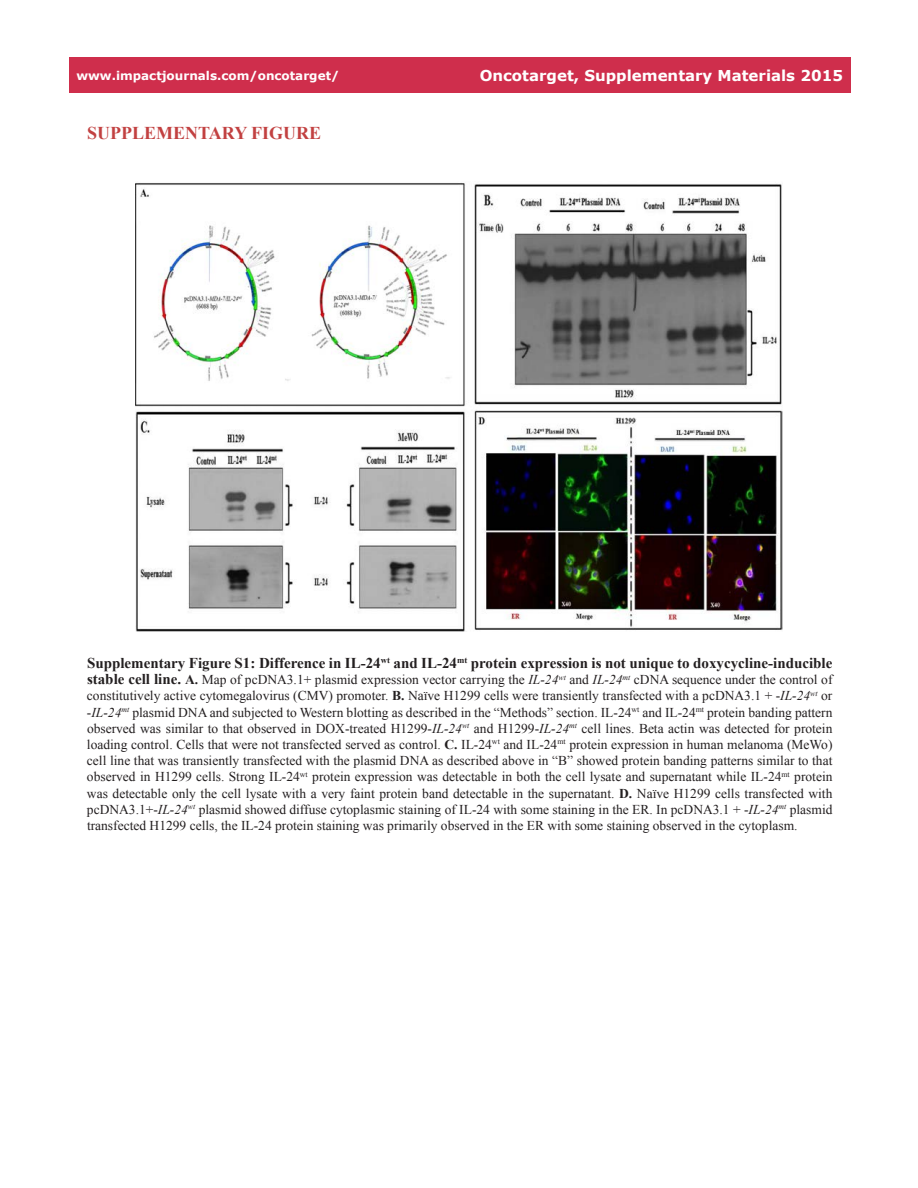
<style>
.page{position:relative;width:918px;height:1188px;background:#fff}
.page>*{position:absolute;margin:0;border:0;box-sizing:border-box;transform-origin:0 0}
.Heading{font:700 18px "Times New Roman";color:#c24141}
.FigureText{font:700 15px "Times New Roman";color:#231f20}
.t1{font:700 15px "Verdana";color:#fff}
.FigureText-2{font:13.5px/16.2px "Times New Roman";color:#231f20;text-align:justify}
.t2{font:700 12px "Verdana";color:#fff}
.s1{font-weight:700;font-size:15px}
.s2{font-weight:700}
.s3{font-style:italic}
</style>
<div class="page">
<div style="left:69px;top:57px;width:781px;height:36px;background:#cf2e4c"></div>
<img style="left:135px;top:183px;width:648px;height:449px">
<p class="t2" style="left:76px;top:67px;width:264px">www.impactjournals.com/oncotarget/</p>
<p class="t1" style="left:480px;top:65px;width:365px">Oncotarget, Supplementary Materials 2015</p>
<p class="Heading" style="left:87px;top:120px;width:235px">SUPPLEMENTARY FIGURE</p>
<p class="FigureText" style="left:87px;top:653px;width:747px">Supplementary Figure S1: Difference in IL-24<sup>wt</sup> and IL-24<sup>mt</sup> protein expression is not unique to doxycycline-inducible</p>
<p class="FigureText-2" style="left:87px;top:671px;width:747px"><span class="s1">stable cell line.</span> <span class="s2">A.</span> Map of pcDNA3.1+ plasmid expression vector carrying the <span class="s3">IL-24</span><sup>wt</sup> and <span class="s3">IL-24</span><sup>mt</sup> cDNA sequence under the control of constitutively active cytomegalovirus (CMV) promoter. <span class="s2">B.</span> Naïve H1299 cells were transiently transfected with a pcDNA3.1 + -<span class="s3">IL-24</span><sup>wt</sup> or -<span class="s3">IL-24</span><sup>mt</sup> plasmid DNA and subjected to Western blotting as described in the “Methods” section. IL-24<sup>wt</sup> and IL-24<sup>mt</sup> protein banding pattern observed was similar to that observed in DOX-treated H1299-<span class="s3">IL-24</span><sup>wt</sup> and H1299-<span class="s3">IL-24</span><sup>mt</sup> cell lines. Beta actin was detected for protein loading control. Cells that were not transfected served as control. <span class="s2">C.</span> IL-24<sup>wt</sup> and IL-24<sup>mt</sup> protein expression in human melanoma (MeWo) cell line that was transiently transfected with the plasmid DNA as described above in “B” showed protein banding patterns similar to that observed in H1299 cells. Strong IL-24<sup>wt</sup> protein expression was detectable in both the cell lysate and supernatant while IL-24<sup>mt</sup> protein was detectable only the cell lysate with a very faint protein band detectable in the supernatant. <span class="s2">D.</span> Naïve H1299 cells transfected with pcDNA3.1+-<span class="s3">IL-24</span><sup>wt</sup> plasmid showed diffuse cytoplasmic staining of IL-24 with some staining in the ER. In pcDNA3.1 + -<span class="s3">IL-24</span><sup>mt</sup> plasmid transfected H1299 cells, the IL-24 protein staining was primarily observed in the ER with some staining observed in the cytoplasm.</p>
</div>
